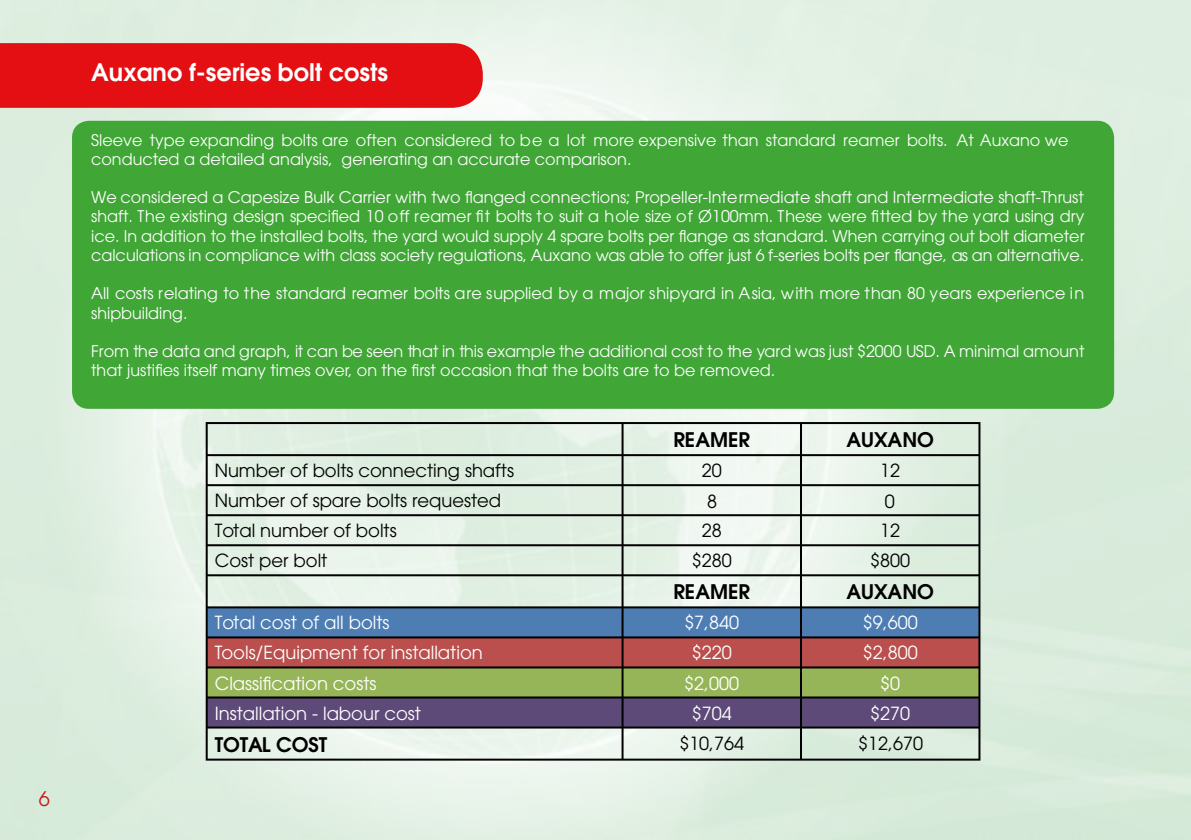
<style>
.page{position:relative;width:1191px;height:840px;background:#fff}
.page>*{position:absolute;margin:0;border:0;box-sizing:border-box;transform-origin:0 0}
.t1{font:600 24px "Avant Garde LT";color:#fff}
.t2{font:600 20px "Avant Garde LT";color:#000}
.t3{font:20px "Avant Garde LT";color:#cd171a}
.t4{font:18px "Avant Garde LT";color:#fff}
.t5{font:18px/30px "Avant Garde LT";color:#000}
.t6{font:16px/19.2px "Avant Garde LT";color:#fff}
</style>
<div class="page">
<img style="left:0;top:0;width:1191px;height:839px">
<div style="left:0;top:43px;width:483px;height:65px;background:#e30f13"></div>
<div style="left:72px;top:121px;width:1042px;height:287px;background:#40a636;border-radius:17px"></div>
<svg style="left:208px;top:608px;width:770px;height:118px;background:#7c7072"></svg>
<hr style="left:206px;top:422px;width:416px;height:2px;background:#000">
<hr style="left:206px;top:424px;width:2px;height:30px;background:#000">
<hr style="left:622px;top:422px;width:179px;height:2px;background:#000">
<hr style="left:621px;top:424px;width:2px;height:30px;background:#000">
<hr style="left:801px;top:422px;width:179px;height:2px;background:#000">
<hr style="left:800px;top:424px;width:2px;height:30px;background:#000">
<hr style="left:978px;top:424px;width:2px;height:30px;background:#000">
<hr style="left:206px;top:454px;width:416px;height:2px;background:#000">
<hr style="left:206px;top:456px;width:2px;height:28px;background:#000">
<hr style="left:622px;top:454px;width:179px;height:2px;background:#000">
<hr style="left:621px;top:456px;width:2px;height:28px;background:#000">
<hr style="left:801px;top:454px;width:179px;height:2px;background:#000">
<hr style="left:800px;top:456px;width:2px;height:28px;background:#000">
<hr style="left:978px;top:456px;width:2px;height:28px;background:#000">
<hr style="left:206px;top:484px;width:416px;height:2px;background:#000">
<hr style="left:206px;top:486px;width:2px;height:28px;background:#000">
<hr style="left:622px;top:484px;width:179px;height:2px;background:#000">
<hr style="left:621px;top:486px;width:2px;height:28px;background:#000">
<hr style="left:801px;top:484px;width:179px;height:2px;background:#000">
<hr style="left:800px;top:486px;width:2px;height:28px;background:#000">
<hr style="left:978px;top:486px;width:2px;height:28px;background:#000">
<hr style="left:206px;top:514px;width:416px;height:2px;background:#000">
<hr style="left:206px;top:516px;width:2px;height:28px;background:#000">
<hr style="left:622px;top:514px;width:179px;height:2px;background:#000">
<hr style="left:621px;top:516px;width:2px;height:28px;background:#000">
<hr style="left:801px;top:514px;width:179px;height:2px;background:#000">
<hr style="left:800px;top:516px;width:2px;height:28px;background:#000">
<hr style="left:978px;top:516px;width:2px;height:28px;background:#000">
<hr style="left:206px;top:544px;width:416px;height:2px;background:#000">
<hr style="left:206px;top:546px;width:2px;height:28px;background:#000">
<hr style="left:622px;top:544px;width:179px;height:2px;background:#000">
<hr style="left:621px;top:546px;width:2px;height:28px;background:#000">
<hr style="left:801px;top:544px;width:179px;height:2px;background:#000">
<hr style="left:800px;top:546px;width:2px;height:28px;background:#000">
<hr style="left:978px;top:546px;width:2px;height:28px;background:#000">
<hr style="left:206px;top:574px;width:416px;height:2px;background:#000">
<hr style="left:206px;top:576px;width:2px;height:30px;background:#000">
<hr style="left:622px;top:574px;width:179px;height:2px;background:#000">
<hr style="left:621px;top:576px;width:2px;height:30px;background:#000">
<hr style="left:801px;top:574px;width:179px;height:2px;background:#000">
<hr style="left:800px;top:576px;width:2px;height:30px;background:#000">
<hr style="left:978px;top:576px;width:2px;height:30px;background:#000">
<hr style="left:206px;top:606px;width:416px;height:2px;background:#000">
<hr style="left:206px;top:608px;width:2px;height:28px;background:#000">
<hr style="left:622px;top:606px;width:179px;height:2px;background:#000">
<hr style="left:621px;top:608px;width:2px;height:28px;background:#000">
<hr style="left:801px;top:606px;width:179px;height:2px;background:#000">
<hr style="left:800px;top:608px;width:2px;height:28px;background:#000">
<hr style="left:978px;top:608px;width:2px;height:28px;background:#000">
<hr style="left:206px;top:636px;width:416px;height:2px;background:#000">
<hr style="left:206px;top:638px;width:2px;height:28px;background:#000">
<hr style="left:622px;top:636px;width:179px;height:2px;background:#000">
<hr style="left:621px;top:638px;width:2px;height:28px;background:#000">
<hr style="left:801px;top:636px;width:179px;height:2px;background:#000">
<hr style="left:800px;top:638px;width:2px;height:28px;background:#000">
<hr style="left:978px;top:638px;width:2px;height:28px;background:#000">
<hr style="left:206px;top:666px;width:416px;height:2px;background:#000">
<hr style="left:206px;top:668px;width:2px;height:28px;background:#000">
<hr style="left:622px;top:666px;width:179px;height:2px;background:#000">
<hr style="left:621px;top:668px;width:2px;height:28px;background:#000">
<hr style="left:801px;top:666px;width:179px;height:2px;background:#000">
<hr style="left:800px;top:668px;width:2px;height:28px;background:#000">
<hr style="left:978px;top:668px;width:2px;height:28px;background:#000">
<hr style="left:206px;top:696px;width:416px;height:2px;background:#000">
<hr style="left:206px;top:698px;width:2px;height:28px;background:#000">
<hr style="left:622px;top:696px;width:179px;height:2px;background:#000">
<hr style="left:621px;top:698px;width:2px;height:28px;background:#000">
<hr style="left:801px;top:696px;width:179px;height:2px;background:#000">
<hr style="left:800px;top:698px;width:2px;height:28px;background:#000">
<hr style="left:978px;top:698px;width:2px;height:28px;background:#000">
<hr style="left:206px;top:726px;width:416px;height:2px;background:#000">
<hr style="left:206px;top:728px;width:2px;height:30px;background:#000">
<hr style="left:622px;top:726px;width:179px;height:2px;background:#000">
<hr style="left:621px;top:728px;width:2px;height:30px;background:#000">
<hr style="left:801px;top:726px;width:179px;height:2px;background:#000">
<hr style="left:800px;top:728px;width:2px;height:30px;background:#000">
<hr style="left:978px;top:728px;width:2px;height:30px;background:#000">
<hr style="left:206px;top:758px;width:416px;height:2px;background:#000">
<hr style="left:622px;top:758px;width:179px;height:2px;background:#000">
<hr style="left:801px;top:758px;width:179px;height:2px;background:#000">
<p class="t3" style="left:39px;top:786px;width:13px">6</p>
<h1 class="t1" style="left:91px;top:56px;width:298px">Auxano f-series bolt costs</h1>
<p class="t6" style="left:91px;top:130px;width:979px">Sleeve type expanding bolts are often considered to be a lot more expensive than standard reamer bolts. At Auxano we conducted a detailed analysis, generating an accurate comparison.</p>
<p class="t6" style="left:91px;top:188px;width:994px;text-align:justify">We considered a Capesize Bulk Carrier with two flanged connections; Propeller-Intermediate shaft and Intermediate shaft-Thrust shaft. The existing design specified 10 off reamer fit bolts to suit a hole size of Ø100mm. These were fitted by the yard using dry ice. In addition to the installed bolts, the yard would supply 4 spare bolts per flange as standard. When carrying out bolt diameter calculations in compliance with class society regulations, Auxano was able to offer just 6 f-series bolts per flange, as an alternative.</p>
<p class="t6" style="left:91px;top:284px;width:994px">All costs relating to the standard reamer bolts are supplied by a major shipyard in Asia, with more than 80 years experience in shipbuilding.</p>
<p class="t6" style="left:91px;top:341px;width:994px">From the data and graph, it can be seen that in this example the additional cost to the yard was just $2000 USD. A minimal amount that justifies itself many times over, on the first occasion that the bolts are to be removed.</p>
<p class="t2" style="left:673px;top:426px;width:78px">REAMER</p>
<p class="t2" style="left:846px;top:426px;width:89px">AUXANO</p>
<p class="t5" style="left:215px;top:455px;width:301px">Number of bolts connecting shafts</p>
<p class="t5" style="left:702px;top:455px;width:21px">20</p>
<p class="t5" style="left:880px;top:455px;width:21px">12</p>
<p class="t5" style="left:215px;top:485px;width:288px">Number of spare bolts requested<br>Total number of bolts</p>
<p class="t5" style="left:707px;top:485px;width:11px">8</p>
<p class="t5" style="left:885px;top:485px;width:11px">0</p>
<p class="t5" style="left:702px;top:515px;width:21px">28</p>
<p class="t5" style="left:880px;top:515px;width:21px">12</p>
<p class="t5" style="left:215px;top:545px;width:114px">Cost per bolt</p>
<p class="t5" style="left:692px;top:545px;width:41px">$280</p>
<p class="t5" style="left:870px;top:545px;width:41px">$800</p>
<p class="t2" style="left:673px;top:578px;width:78px">REAMER</p>
<p class="t2" style="left:846px;top:578px;width:89px">AUXANO</p>
<p class="t4" style="left:215px;top:612px;width:176px">Total cost of all bolts</p>
<p class="t4" style="left:684px;top:612px;width:56px">$7,840</p>
<p class="t4" style="left:862px;top:612px;width:56px">$9,600</p>
<p class="t4" style="left:215px;top:642px;width:269px">Tools/Equipment for installation</p>
<p class="t4" style="left:692px;top:642px;width:41px">$220</p>
<p class="t4" style="left:862px;top:642px;width:56px">$2,800</p>
<p class="t4" style="left:215px;top:672px;width:163px">Classification costs</p>
<p class="t4" style="left:684px;top:672px;width:56px">$2,000</p>
<p class="t4" style="left:880px;top:672px;width:21px">$0</p>
<p class="t4" style="left:215px;top:702px;width:208px">Installation - labour cost</p>
<p class="t4" style="left:692px;top:702px;width:41px">$704</p>
<p class="t4" style="left:870px;top:702px;width:41px">$270</p>
<p class="t2" style="left:215px;top:730px;width:114px">TOTAL COST</p>
<p class="t5" style="left:679px;top:727px;width:66px">$10,764</p>
<p class="t5" style="left:858px;top:727px;width:66px">$12,670</p>
</div>
